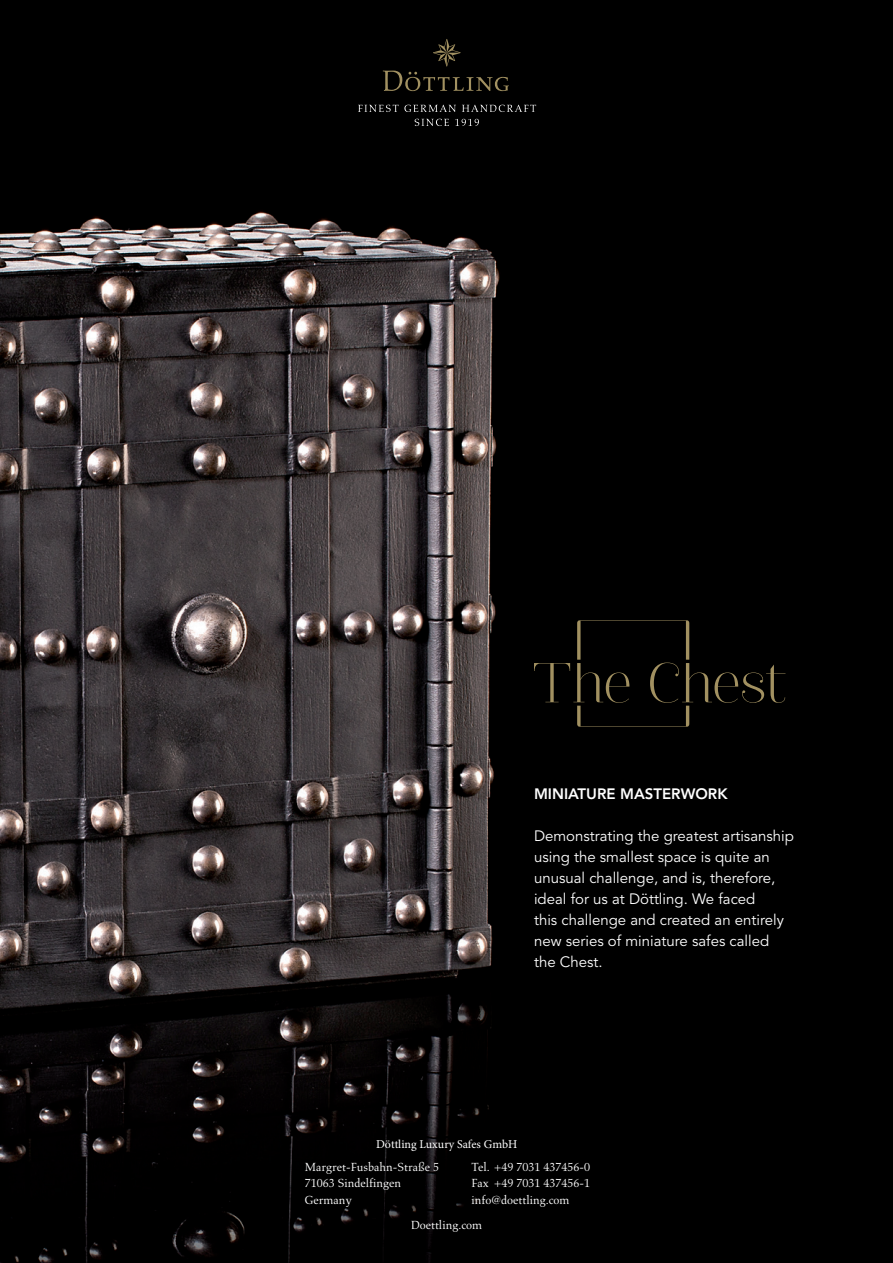
<style>
.page{position:relative;width:893px;height:1263px;background:#fff}
.page>*{position:absolute;margin:0;border:0;box-sizing:border-box;transform-origin:0 0}
.t1{font:15px/21px "Avenir";color:#fff}
.t2{font:800 15px "Avenir";color:#fff}
.t3{font:12px/16.5px "Aldus";color:#fff}
.t4{font:12px "Minion Pro";color:#fff}
</style>
<div class="page">
<img style="left:0;top:0;width:893px;height:1263px">
<svg style="left:358px;top:105px;width:98px;height:7px"></svg>
<svg style="left:462px;top:105px;width:74px;height:7px"></svg>
<svg style="left:415px;top:119px;width:34px;height:7px"></svg>
<svg style="left:455px;top:119px;width:24px;height:7px"></svg>
<svg style="left:383px;top:39px;width:126px;height:52px;background:#100e09"></svg>
<svg style="left:534px;top:620px;width:251px;height:107px;background:#0b0a06"></svg>
<p class="t2" style="left:534px;top:784px;width:195px">MINIATURE MASTERWORK</p>
<p class="t1" style="left:534px;top:825px;width:261px">Demonstrating the greatest artisanship using the smallest space is quite an unusual challenge, and is, therefore, ideal for us at Döttling. We faced<br>this challenge and created an entirely new series of miniature safes called the Chest.</p>
<p class="t4" style="left:376px;top:1136px;width:143px">Döttling Luxury Safes GmbH</p>
<p class="t3" style="left:472px;top:1159px;width:120px;text-align:justify">Tel. +49 7031 437456-0<br>Fax +49 7031 437456-1 info@doettling.com</p>
<p class="t3" style="left:305px;top:1159px;width:136px">Margret-Fusbahn-Straße 5<br>71063 Sindelfingen<br>Germany</p>
<p class="t3" style="left:411px;top:1217px;width:72px">Doettling.com</p>
</div>
